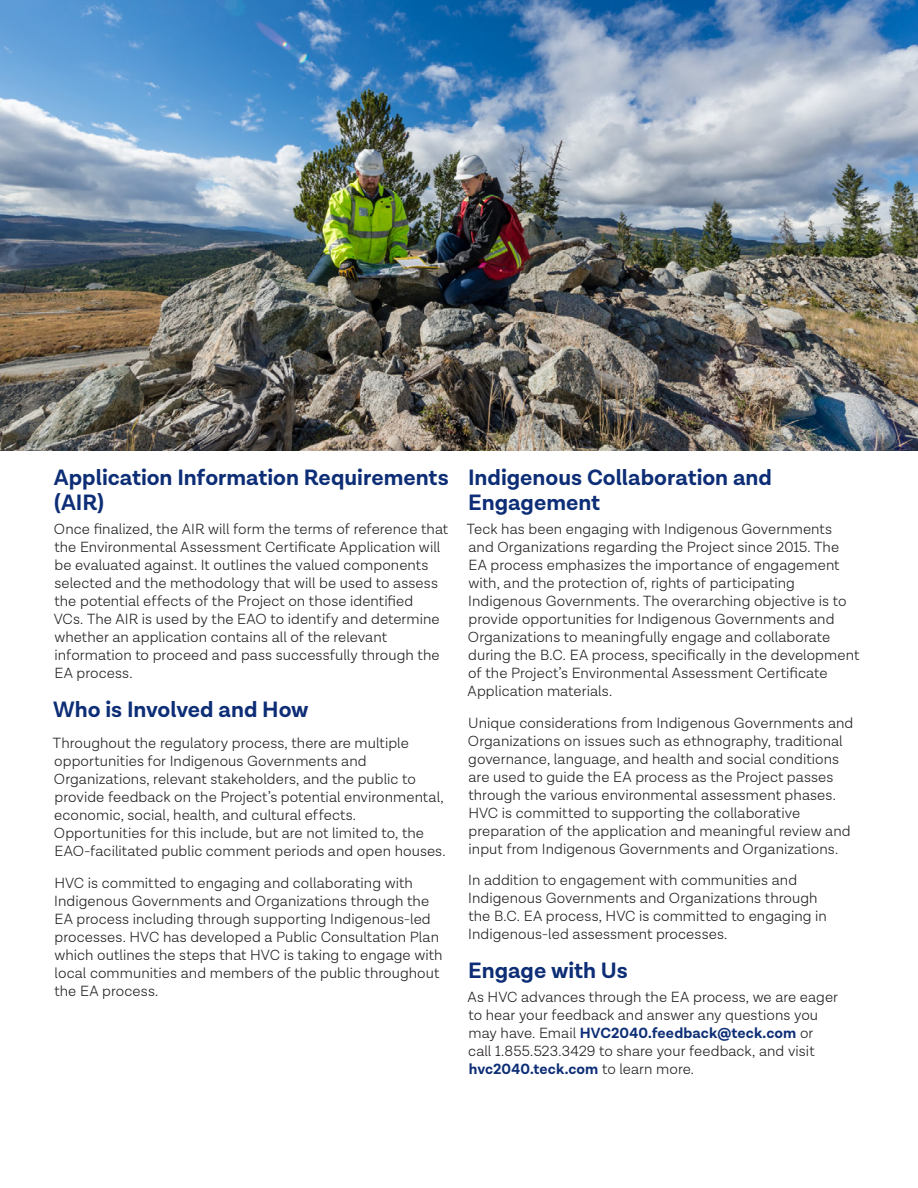
<style>
.page{position:relative;width:918px;height:1188px;background:#fff}
.page>*{position:absolute;margin:0;border:0;box-sizing:border-box;transform-origin:0 0}
.Teck_H2{font:700 22.5px/24.8px "Lota Grotesque";color:#0d2e76}
.Teck_Body_Copy{font:700 22.5px "Lota Grotesque";color:#0d2e76}
.Teck_Body_Copy-2{font:300 15px/18px "Lota Grotesque";letter-spacing:.005em;color:#231f20}
.s1{font-weight:700;color:#0d2e76}
</style>
<div class="page">
<img style="left:0;top:0;width:918px;height:451px">
<h2 class="Teck_H2" style="left:54px;top:466px;width:396px">Application Information Requirements (AIR)</h2>
<p class="Teck_Body_Copy-2" style="left:54px;top:521px;width:396px">Once finalized, the AIR will form the terms of reference that the Environmental Assessment Certificate Application will be evaluated against. It outlines the valued components selected and the methodology that will be used to assess the potential effects of the Project on those identified<br>VCs. The AIR is used by the EAO to identify and determine whether an application contains all of the relevant information to proceed and pass successfully through the EA process.</p>
<p class="Teck_Body_Copy" style="left:53px;top:696px;width:257px">Who is Involved and How</p>
<p class="Teck_Body_Copy-2" style="left:53px;top:734px;width:394px">Throughout the regulatory process, there are multiple opportunities for Indigenous Governments and Organizations, relevant stakeholders, and the public to provide feedback on the Project’s potential environmental, economic, social, health, and cultural effects.<br>Opportunities for this include, but are not limited to, the EAO-facilitated public comment periods and open houses.</p>
<p class="Teck_Body_Copy-2" style="left:54px;top:874px;width:390px">HVC is committed to engaging and collaborating with Indigenous Governments and Organizations through the EA process including through supporting Indigenous-led processes. HVC has developed a Public Consultation Plan which outlines the steps that HVC is taking to engage with local communities and members of the public throughout the EA process.</p>
<h2 class="Teck_H2" style="left:468px;top:466px;width:305px">Indigenous Collaboration and<br>Engagement</h2>
<p class="Teck_Body_Copy-2" style="left:467px;top:521px;width:394px">Teck has been engaging with Indigenous Governments and Organizations regarding the Project since 2015. The EA process emphasizes the importance of engagement with, and the protection of, rights of participating Indigenous Governments. The overarching objective is to provide opportunities for Indigenous Governments and Organizations to meaningfully engage and collaborate during the B.C. EA process, specifically in the development of the Project’s Environmental Assessment Certificate Application materials.</p>
<p class="Teck_Body_Copy-2" style="left:468px;top:714px;width:387px">Unique considerations from Indigenous Governments and Organizations on issues such as ethnography, traditional governance, language, and health and social conditions are used to guide the EA process as the Project passes through the various environmental assessment phases.<br>HVC is committed to supporting the collaborative preparation of the application and meaningful review and input from Indigenous Governments and Organizations.</p>
<p class="Teck_Body_Copy-2" style="left:468px;top:872px;width:360px">In addition to engagement with communities and Indigenous Governments and Organizations through the B.C. EA process, HVC is committed to engaging in Indigenous-led assessment processes.</p>
<h2 class="Teck_H2" style="left:468px;top:958px;width:161px">Engage with Us</h2>
<p class="Teck_Body_Copy-2" style="left:468px;top:989px;width:372px">As HVC advances through the EA process, we are eager to hear your feedback and answer any questions you may have. Email <span class="s1">HVC2040.feedback@teck.com</span> or call 1.855.523.3429 to share your feedback, and visit <span class="s1">hvc2040.teck.com</span> to learn more.</p>
</div>
